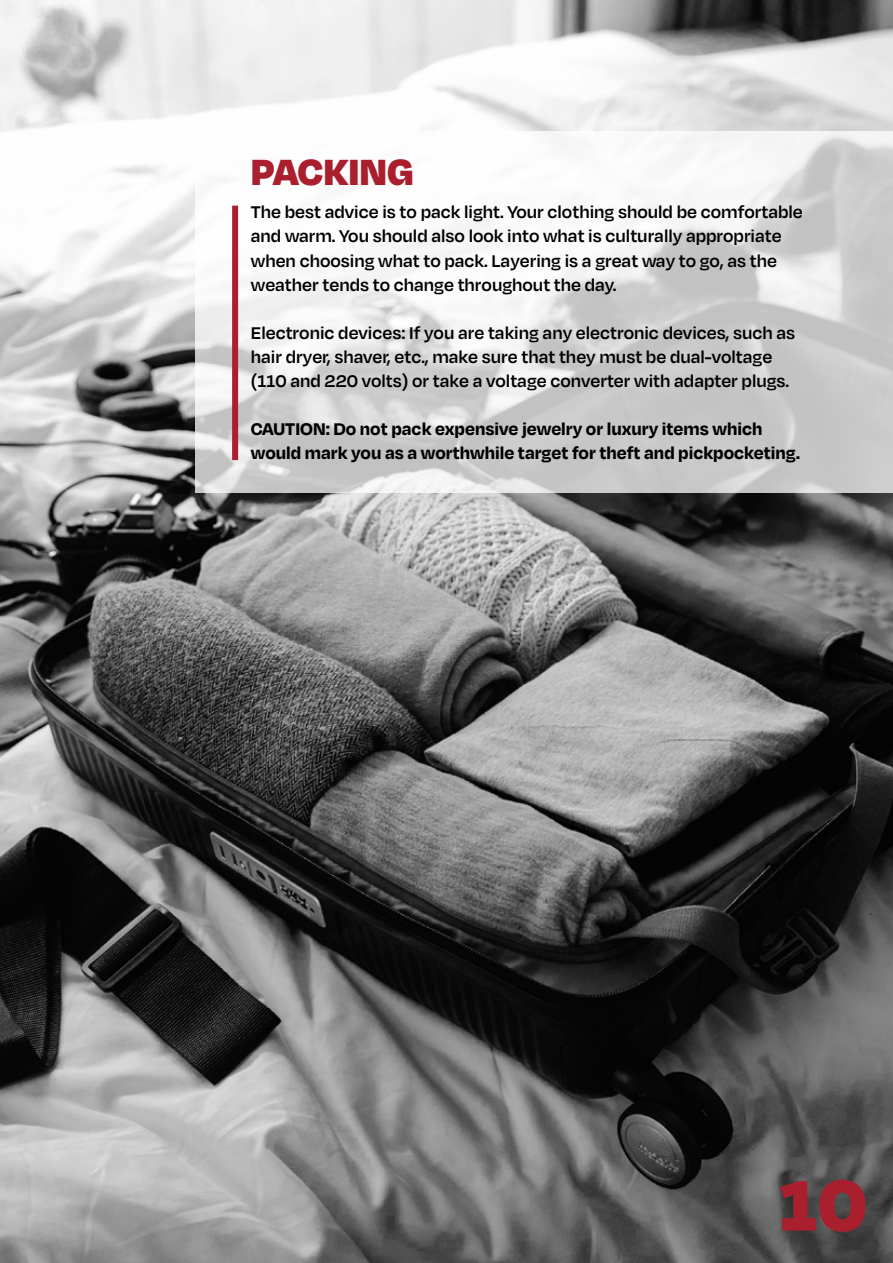
<style>
.page{position:relative;width:893px;height:1263px;background:#fff}
.page>*{position:absolute;margin:0;border:0;box-sizing:border-box;transform-origin:0 0}
.t1{font:900 82.5px "Degular";color:#aa1f2e}
.t2{font:900 42px "Degular";color:#aa1f2e}
.t3{font:600 19.5px/24px "Degular";color:#000}
.t4{font:700 19.5px/24px "Degular";color:#000}
</style>
<div class="page">
<img style="left:0;top:0;width:893px;height:1263px">
<svg style="left:196px;top:131px;width:697px;height:361px"></svg>
<div style="left:232px;top:206px;width:6px;height:254px;background:#aa1f2e"></div>
<h2 class="t2" style="left:251px;top:145px;width:165px">PACKING</h2>
<p class="t3" style="left:251px;top:199px;width:553px">The best advice is to pack light. Your clothing should be comfortable and warm. You should also look into what is culturally appropriate when choosing what to pack. Layering is a great way to go, as the weather tends to change throughout the day.</p>
<p class="t3" style="left:251px;top:319px;width:546px">Electronic devices: If you are taking any electronic devices, such as hair dryer, shaver, etc., make sure that they must be dual-voltage (110 and 220 volts) or take a voltage converter with adapter plugs.</p>
<p class="t4" style="left:251px;top:415px;width:550px">CAUTION: Do not pack expensive jewelry or luxury items which would mark you as a worthwhile target for theft and pickpocketing.</p>
<h1 class="t1" style="left:779px;top:1150px;width:89px">10</h1>
</div>
